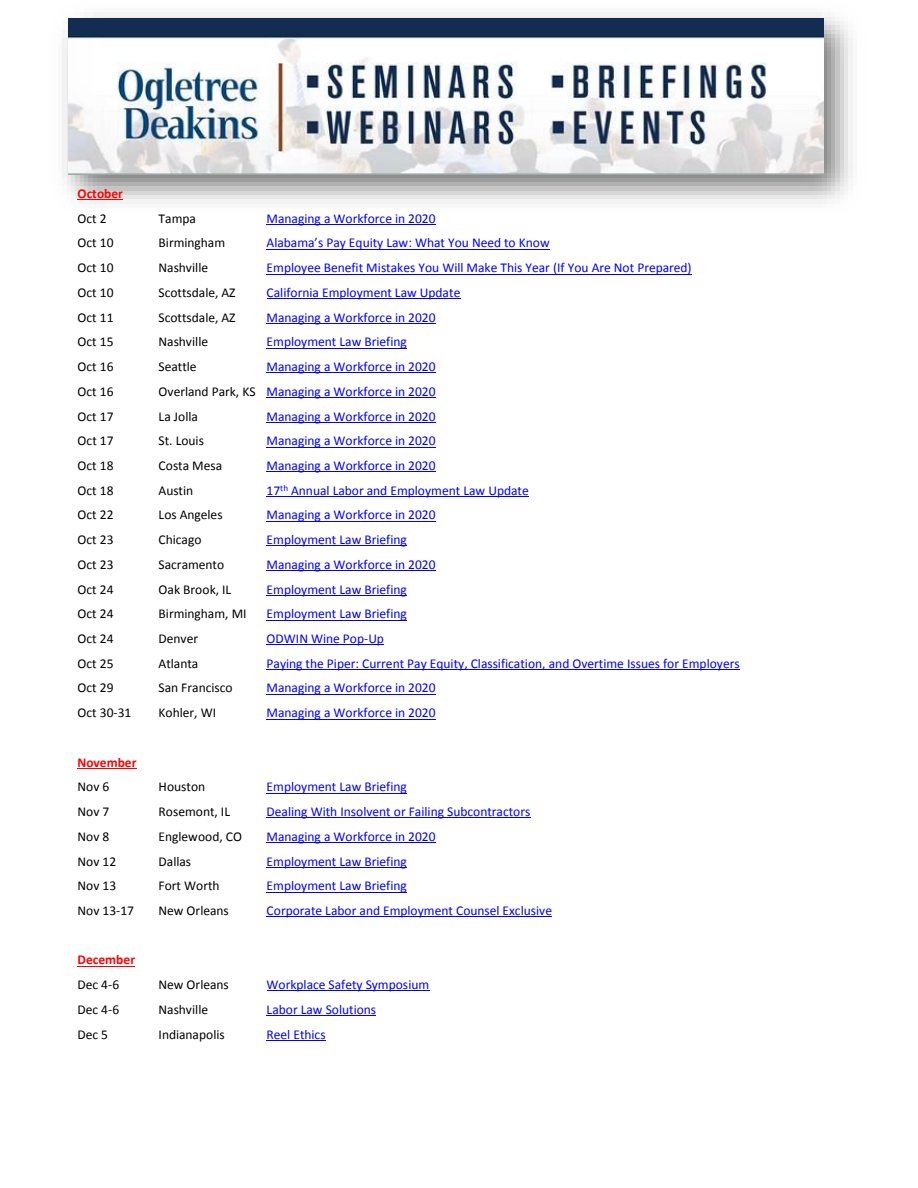
<style>
.page{position:relative;width:918px;height:1188px;background:#fff}
.page>*{position:absolute;margin:0;border:0;box-sizing:border-box;transform-origin:0 0}
.t1{font:13.5px "Calibri";color:#00f}
.t2{font:13.5px "Calibri";color:#000}
.t3{font:700 13.5px "Calibri";color:#f00}
.s1{color:#000}
</style>
<div class="page">
<img style="left:62px;top:12px;width:791px;height:192px">
<img style="left:69px;top:18px;width:755px;height:157px">
<hr style="left:78px;top:199px;width:45px;height:1px;background:#f00">
<hr style="left:267px;top:224px;width:169px;height:1px;background:#00f">
<hr style="left:267px;top:249px;width:283px;height:1px;background:#00f">
<hr style="left:267px;top:274px;width:425px;height:1px;background:#00f">
<hr style="left:267px;top:298px;width:193px;height:1px;background:#00f">
<hr style="left:267px;top:323px;width:169px;height:1px;background:#00f">
<hr style="left:267px;top:348px;width:140px;height:1px;background:#00f">
<hr style="left:267px;top:372px;width:169px;height:1px;background:#00f">
<hr style="left:267px;top:397px;width:169px;height:1px;background:#00f">
<hr style="left:267px;top:422px;width:169px;height:1px;background:#00f">
<hr style="left:267px;top:447px;width:169px;height:1px;background:#00f">
<hr style="left:267px;top:471px;width:169px;height:1px;background:#00f">
<hr style="left:267px;top:496px;width:262px;height:1px;background:#00f">
<hr style="left:267px;top:521px;width:169px;height:1px;background:#00f">
<hr style="left:267px;top:545px;width:140px;height:1px;background:#00f">
<hr style="left:267px;top:570px;width:169px;height:1px;background:#00f">
<hr style="left:267px;top:595px;width:140px;height:1px;background:#00f">
<hr style="left:267px;top:620px;width:140px;height:1px;background:#00f">
<hr style="left:267px;top:644px;width:117px;height:1px;background:#00f">
<hr style="left:267px;top:669px;width:473px;height:1px;background:#00f">
<hr style="left:267px;top:694px;width:169px;height:1px;background:#00f">
<hr style="left:267px;top:719px;width:169px;height:1px;background:#00f">
<hr style="left:78px;top:768px;width:59px;height:1px;background:#f00">
<hr style="left:267px;top:793px;width:140px;height:1px;background:#00f">
<hr style="left:267px;top:817px;width:264px;height:1px;background:#00f">
<hr style="left:267px;top:842px;width:169px;height:1px;background:#00f">
<hr style="left:267px;top:867px;width:140px;height:1px;background:#00f">
<hr style="left:267px;top:892px;width:140px;height:1px;background:#00f">
<hr style="left:267px;top:916px;width:285px;height:1px;background:#00f">
<hr style="left:78px;top:966px;width:57px;height:1px;background:#f00">
<hr style="left:267px;top:991px;width:163px;height:1px;background:#00f">
<hr style="left:267px;top:1015px;width:109px;height:1px;background:#00f">
<hr style="left:267px;top:1040px;width:59px;height:1px;background:#00f">
<p class="t3" style="left:78px;top:188px;width:47px">October</p>
<p class="t2" style="left:78px;top:213px;width:31px">Oct 2</p>
<p class="t2" style="left:159px;top:213px;width:39px">Tampa</p>
<p class="t1" style="left:267px;top:213px;width:170px">Managing a Workforce in 2020</p>
<p class="t2" style="left:78px;top:237px;width:38px">Oct 10</p>
<p class="t2" style="left:159px;top:237px;width:68px">Birmingham</p>
<p class="t1" style="left:267px;top:237px;width:285px">Alabama’s Pay Equity Law: What You Need to Know</p>
<p class="t2" style="left:78px;top:262px;width:38px">Oct 10</p>
<p class="t2" style="left:159px;top:262px;width:51px">Nashville</p>
<p class="t1" style="left:267px;top:262px;width:427px">Employee Benefit Mistakes You Will Make This Year (If You Are Not Prepared)</p>
<p class="t2" style="left:78px;top:287px;width:38px">Oct 10</p>
<p class="t2" style="left:159px;top:287px;width:79px">Scottsdale, AZ</p>
<p class="t1" style="left:267px;top:287px;width:195px">California Employment Law Update</p>
<p class="t2" style="left:78px;top:311px;width:38px">Oct 11</p>
<p class="t2" style="left:159px;top:311px;width:79px">Scottsdale, AZ</p>
<p class="t1" style="left:267px;top:311px;width:170px">Managing a Workforce in 2020</p>
<p class="t2" style="left:78px;top:336px;width:38px">Oct 15</p>
<p class="t2" style="left:159px;top:336px;width:51px">Nashville</p>
<p class="t1" style="left:267px;top:336px;width:142px">Employment Law Briefing</p>
<p class="t2" style="left:78px;top:361px;width:38px">Oct 16</p>
<p class="t2" style="left:159px;top:361px;width:40px">Seattle</p>
<p class="t1" style="left:267px;top:361px;width:170px">Managing a Workforce in 2020</p>
<p class="t2" style="left:78px;top:386px;width:38px">Oct 16</p>
<p class="t1" style="left:159px;top:386px;width:278px"><span class="s1">Overland Park, KS</span> Managing a Workforce in 2020</p>
<p class="t2" style="left:78px;top:410px;width:38px">Oct 17</p>
<p class="t2" style="left:159px;top:410px;width:41px">La Jolla</p>
<p class="t1" style="left:267px;top:410px;width:170px">Managing a Workforce in 2020</p>
<p class="t2" style="left:78px;top:435px;width:38px">Oct 17</p>
<p class="t2" style="left:159px;top:435px;width:47px">St. Louis</p>
<p class="t1" style="left:267px;top:435px;width:170px">Managing a Workforce in 2020</p>
<p class="t2" style="left:78px;top:460px;width:38px">Oct 18</p>
<p class="t2" style="left:159px;top:460px;width:65px">Costa Mesa</p>
<p class="t1" style="left:267px;top:460px;width:171px">Managing a Workforce in 2020</p>
<p class="t2" style="left:78px;top:485px;width:38px">Oct 18</p>
<p class="t2" style="left:159px;top:485px;width:36px">Austin</p>
<p class="t1" style="left:267px;top:485px;width:264px">17<sup>th</sup> Annual Labor and Employment Law Update</p>
<p class="t2" style="left:78px;top:509px;width:38px">Oct 22</p>
<p class="t2" style="left:159px;top:509px;width:66px">Los Angeles</p>
<p class="t1" style="left:267px;top:509px;width:170px">Managing a Workforce in 2020</p>
<p class="t2" style="left:78px;top:534px;width:38px">Oct 23</p>
<p class="t2" style="left:159px;top:534px;width:44px">Chicago</p>
<p class="t1" style="left:267px;top:534px;width:142px">Employment Law Briefing</p>
<p class="t2" style="left:78px;top:559px;width:38px">Oct 23</p>
<p class="t2" style="left:159px;top:559px;width:67px">Sacramento</p>
<p class="t1" style="left:267px;top:559px;width:170px">Managing a Workforce in 2020</p>
<p class="t2" style="left:78px;top:583px;width:38px">Oct 24</p>
<p class="t2" style="left:159px;top:583px;width:74px">Oak Brook, IL</p>
<p class="t1" style="left:267px;top:583px;width:142px">Employment Law Briefing</p>
<p class="t2" style="left:78px;top:608px;width:38px">Oct 24</p>
<p class="t2" style="left:159px;top:608px;width:90px">Birmingham, MI</p>
<p class="t1" style="left:267px;top:608px;width:142px">Employment Law Briefing</p>
<p class="t2" style="left:78px;top:633px;width:38px">Oct 24</p>
<p class="t2" style="left:159px;top:633px;width:41px">Denver</p>
<p class="t1" style="left:267px;top:633px;width:119px">ODWIN Wine Pop-Up</p>
<p class="t2" style="left:78px;top:658px;width:38px">Oct 25</p>
<p class="t2" style="left:159px;top:658px;width:41px">Atlanta</p>
<p class="t1" style="left:267px;top:658px;width:475px">Paying the Piper: Current Pay Equity, Classification, and Overtime Issues for Employers</p>
<p class="t2" style="left:78px;top:682px;width:38px">Oct 29</p>
<p class="t2" style="left:159px;top:682px;width:76px">San Francisco</p>
<p class="t1" style="left:267px;top:682px;width:170px">Managing a Workforce in 2020</p>
<p class="t2" style="left:78px;top:707px;width:55px">Oct 30-31</p>
<p class="t2" style="left:159px;top:707px;width:59px">Kohler, WI</p>
<p class="t1" style="left:267px;top:707px;width:170px">Managing a Workforce in 2020</p>
<p class="t3" style="left:78px;top:756px;width:60px">November</p>
<p class="t2" style="left:78px;top:781px;width:33px">Nov 6</p>
<p class="t2" style="left:159px;top:781px;width:48px">Houston</p>
<p class="t1" style="left:267px;top:781px;width:142px">Employment Law Briefing</p>
<p class="t2" style="left:78px;top:806px;width:33px">Nov 7</p>
<p class="t2" style="left:159px;top:806px;width:73px">Rosemont, IL</p>
<p class="t1" style="left:267px;top:806px;width:265px">Dealing With Insolvent or Failing Subcontractors</p>
<p class="t2" style="left:78px;top:831px;width:33px">Nov 8</p>
<p class="t2" style="left:159px;top:831px;width:85px">Englewood, CO</p>
<p class="t1" style="left:267px;top:831px;width:170px">Managing a Workforce in 2020</p>
<p class="t2" style="left:78px;top:855px;width:40px">Nov 12</p>
<p class="t2" style="left:159px;top:855px;width:34px">Dallas</p>
<p class="t1" style="left:267px;top:855px;width:142px">Employment Law Briefing</p>
<p class="t2" style="left:78px;top:880px;width:40px">Nov 13</p>
<p class="t2" style="left:159px;top:880px;width:63px">Fort Worth</p>
<p class="t1" style="left:267px;top:880px;width:142px">Employment Law Briefing</p>
<p class="t2" style="left:78px;top:905px;width:58px">Nov 13-17</p>
<p class="t2" style="left:159px;top:905px;width:72px">New Orleans</p>
<p class="t1" style="left:267px;top:905px;width:287px">Corporate Labor and Employment Counsel Exclusive</p>
<p class="t3" style="left:78px;top:954px;width:59px">December</p>
<p class="t2" style="left:78px;top:979px;width:43px">Dec 4-6</p>
<p class="t2" style="left:159px;top:979px;width:72px">New Orleans</p>
<p class="t1" style="left:267px;top:979px;width:164px">Workplace Safety Symposium</p>
<p class="t2" style="left:78px;top:1004px;width:43px">Dec 4-6</p>
<p class="t2" style="left:159px;top:1004px;width:51px">Nashville</p>
<p class="t1" style="left:267px;top:1004px;width:111px">Labor Law Solutions</p>
<p class="t2" style="left:78px;top:1028px;width:32px">Dec 5</p>
<p class="t2" style="left:159px;top:1028px;width:68px">Indianapolis</p>
<p class="t1" style="left:267px;top:1028px;width:61px">Reel Ethics</p>
</div>
